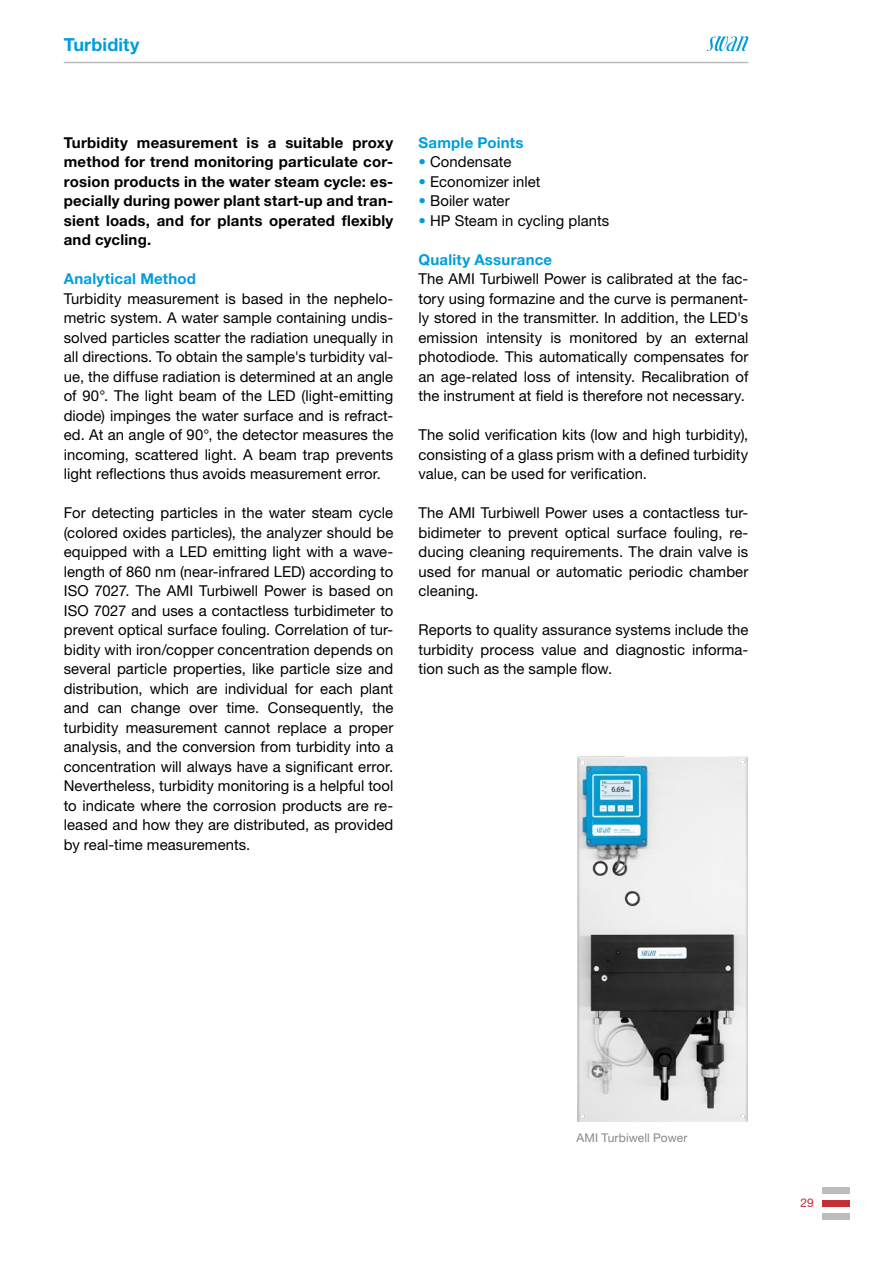
<style>
.page{position:relative;width:893px;height:1263px;background:#fff}
.page>*{position:absolute;margin:0;border:0;box-sizing:border-box;transform-origin:0 0}
.t1{font:700 18px "Helvetica Neue LT Std";letter-spacing:.01em;color:#009ddd}
.t2{font:15px/19.5px "Helvetica Neue LT Std";letter-spacing:.005em;color:#000;text-align:justify}
.t3{font:700 15px/19.5px "Helvetica Neue LT Std";letter-spacing:.015em;color:#000;text-align:justify}
.t4{font:700 15px "Helvetica Neue LT Std";letter-spacing:.015em;color:#009ddd}
.t5{font:12px "Helvetica Neue LT Std";letter-spacing:.01em;color:#878787}
.t6{font:12px "Helvetica Neue LT Std";color:#c42e35}
.s1{color:#009ddd}
</style>
<div class="page">
<div style="left:822px;top:1200px;width:28px;height:7px;background:#c42e35"></div>
<div style="left:822px;top:1187px;width:28px;height:7px;background:#bcbcbc"></div>
<div style="left:822px;top:1213px;width:28px;height:7px;background:#bcbcbc"></div>
<hr style="left:64px;top:62px;width:684px;height:1px;background:#bcbcbc">
<svg style="left:707px;top:36px;width:41px;height:15px"></svg>
<img style="left:577px;top:757px;width:171px;height:364px">
<p class="t1" style="left:64px;top:34px;width:77px">Turbidity</p>
<p class="t3" style="left:64px;top:132px;width:331px">Turbidity measurement is a suitable proxy method for trend monitoring particulate cor&shy;rosion products in the water steam cycle: es&shy;pecially during power plant start-up and tran&shy;sient loads, and for plants operated flexibly and cycling.</p>
<p class="t4" style="left:64px;top:269px;width:134px">Analytical Method</p>
<p class="t2" style="left:64px;top:288px;width:331px">Turbidity measurement is based in the nephelo&shy;metric system. A water sample containing undis&shy;solved particles scatter the radiation unequally in all directions. To obtain the sample's turbidity val&shy;ue, the diffuse radiation is determined at an angle of 90°. The light beam of the LED (light-emitting diode) impinges the water surface and is refract&shy;ed. At an angle of 90°, the detector measures the incoming, scattered light. A beam trap prevents light reflections thus avoids measurement error.</p>
<p class="t2" style="left:64px;top:503px;width:331px">For detecting particles in the water steam cycle (colored oxides particles), the analyzer should be equipped with a LED emitting light with a wave&shy;length of 860 nm (near-infrared LED) according to ISO 7027. The AMI Turbiwell Power is based on ISO 7027 and uses a contactless turbidimeter to prevent optical surface fouling. Correlation of tur&shy;bidity with iron/copper concentration depends on several particle properties, like particle size and distribution, which are individual for each plant and can change over time. Consequently, the turbidity measurement cannot replace a proper analysis, and the conversion from turbidity into a concentration will always have a significant error.<br>Nevertheless, turbidity monitoring is a helpful tool to indicate where the corrosion products are re&shy;leased and how they are distributed, as provided by real-time measurements.</p>
<p class="t4" style="left:418px;top:133px;width:107px">Sample Points</p>
<p class="t2" style="left:418px;top:152px;width:94px"><span class="s1">•</span> Condensate</p>
<p class="t2" style="left:418px;top:171px;width:124px"><span class="s1">•</span> Economizer inlet</p>
<p class="t2" style="left:418px;top:191px;width:93px"><span class="s1">•</span> Boiler water</p>
<p class="t2" style="left:418px;top:210px;width:192px"><span class="s1">•</span> HP Steam in cycling plants</p>
<p class="t4" style="left:418px;top:250px;width:135px">Quality Assurance</p>
<p class="t2" style="left:418px;top:269px;width:331px">The AMI Turbiwell Power is calibrated at the fac&shy;tory using formazine and the curve is permanent&shy;ly stored in the transmitter. In addition, the LED's emission intensity is monitored by an external photodiode. This automatically compensates for an age-related loss of intensity. Recalibration of the instrument at field is therefore not necessary.</p>
<p class="t2" style="left:418px;top:425px;width:331px">The solid verification kits (low and high turbidity), consisting of a glass prism with a defined turbidity value, can be used for verification.</p>
<p class="t2" style="left:418px;top:503px;width:331px">The AMI Turbiwell Power uses a contactless tur&shy;bidimeter to prevent optical surface fouling, re&shy;ducing cleaning requirements. The drain valve is used for manual or automatic periodic chamber cleaning.</p>
<p class="t2" style="left:418px;top:620px;width:331px">Reports to quality assurance systems include the turbidity process value and diagnostic informa&shy;tion such as the sample flow.</p>
<p class="t5" style="left:576px;top:1131px;width:113px">AMI Turbiwell Power</p>
<p class="t6" style="left:800px;top:1196px;width:15px">29</p>
</div>
